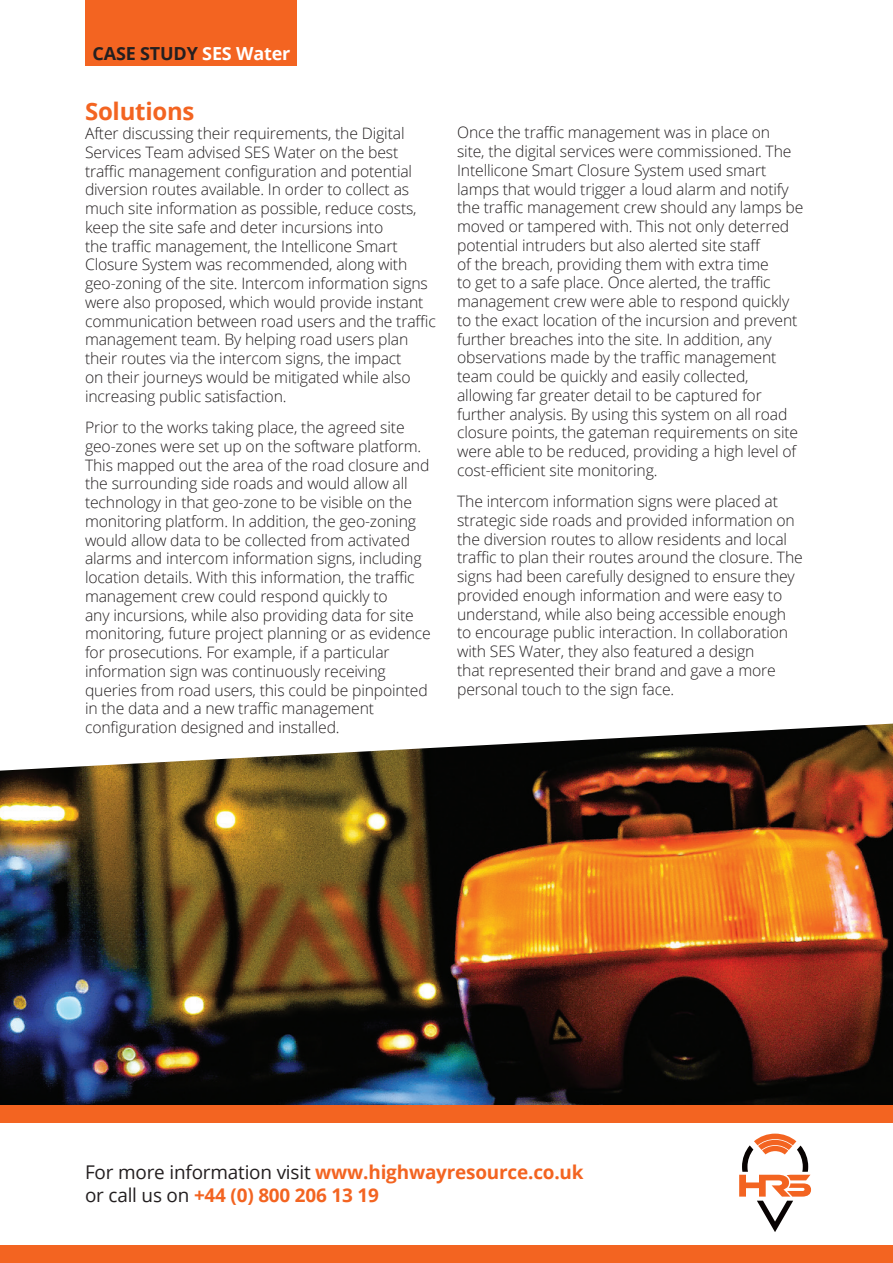
<style>
.page{position:relative;width:893px;height:1263px;background:#fff}
.page>*{position:absolute;margin:0;border:0;box-sizing:border-box;transform-origin:0 0}
.t1{font:700 24px "Open Sans";letter-spacing:-.01em;color:#f36421}
.t2{font:700 18.9px/23.7px "Open Sans";letter-spacing:-.01em;color:#f36421}
.t3{font:700 18px "Open Sans";letter-spacing:-.01em;color:#231f20}
.t4{font:300 15.75px/18.8px "Open Sans";letter-spacing:-.01em;color:#231f20}
.s1{color:#fff}
.s2{font-weight:400;color:#231f20}
</style>
<div class="page">
<img style="left:0;top:724px;width:893px;height:382px">
<div style="left:85px;top:0;width:212px;height:66px;background:#f36421"></div>
<div style="left:0;top:1246px;width:893px;height:17px;background:#f36421"></div>
<div style="left:0;top:1106px;width:893px;height:17px;background:#f36421"></div>
<svg style="left:739px;top:1133px;width:72px;height:99px"></svg>
<p class="t3" style="left:92px;top:40px;width:199px">CASE STUDY <span class="s1">SES Water</span></p>
<h1 class="t1" style="left:85px;top:95px;width:111px">Solutions</h1>
<p class="t4" style="left:85px;top:124px;width:352px">After discussing their requirements, the Digital Services Team advised SES Water on the best traffic management configuration and potential diversion routes available. In order to collect as much site information as possible, reduce costs, keep the site safe and deter incursions into<br>the traffic management, the Intellicone Smart Closure System was recommended, along with geo-zoning of the site. Intercom information signs were also proposed, which would provide instant communication between road users and the traffic management team. By helping road users plan their routes via the intercom signs, the impact<br>on their journeys would be mitigated while also increasing public satisfaction.</p>
<p class="t4" style="left:85px;top:418px;width:347px">Prior to the works taking place, the agreed site geo-zones were set up on the software platform.<br>This mapped out the area of the road closure and the surrounding side roads and would allow all technology in that geo-zone to be visible on the monitoring platform. In addition, the geo-zoning would allow data to be collected from activated alarms and intercom information signs, including location details. With this information, the traffic management crew could respond quickly to<br>any incursions, while also providing data for site monitoring, future project planning or as evidence for prosecutions. For example, if a particular information sign was continuously receiving queries from road users, this could be pinpointed in the data and a new traffic management configuration designed and installed.</p>
<p class="t4" style="left:457px;top:123px;width:348px">Once the traffic management was in place on<br>site, the digital services were commissioned. The Intellicone Smart Closure System used smart lamps that would trigger a loud alarm and notify the traffic management crew should any lamps be moved or tampered with. This not only deterred potential intruders but also alerted site staff<br>of the breach, providing them with extra time<br>to get to a safe place. Once alerted, the traffic management crew were able to respond quickly to the exact location of the incursion and prevent further breaches into the site. In addition, any observations made by the traffic management team could be quickly and easily collected, allowing far greater detail to be captured for further analysis. By using this system on all road closure points, the gateman requirements on site were able to be reduced, providing a high level of cost-efficient site monitoring.</p>
<p class="t4" style="left:457px;top:492px;width:347px">The intercom information signs were placed at strategic side roads and provided information on the diversion routes to allow residents and local traffic to plan their routes around the closure. The signs had been carefully designed to ensure they provided enough information and were easy to understand, while also being accessible enough to encourage public interaction. In collaboration with SES Water, they also featured a design<br>that represented their brand and gave a more personal touch to the sign face.</p>
<p class="t2" style="left:85px;top:1159px;width:500px"><span class="s2">For more information visit</span> www.highwayresource.co.uk <span class="s2">or call us on</span> +44 (0) 800 206 13 19</p>
</div>
